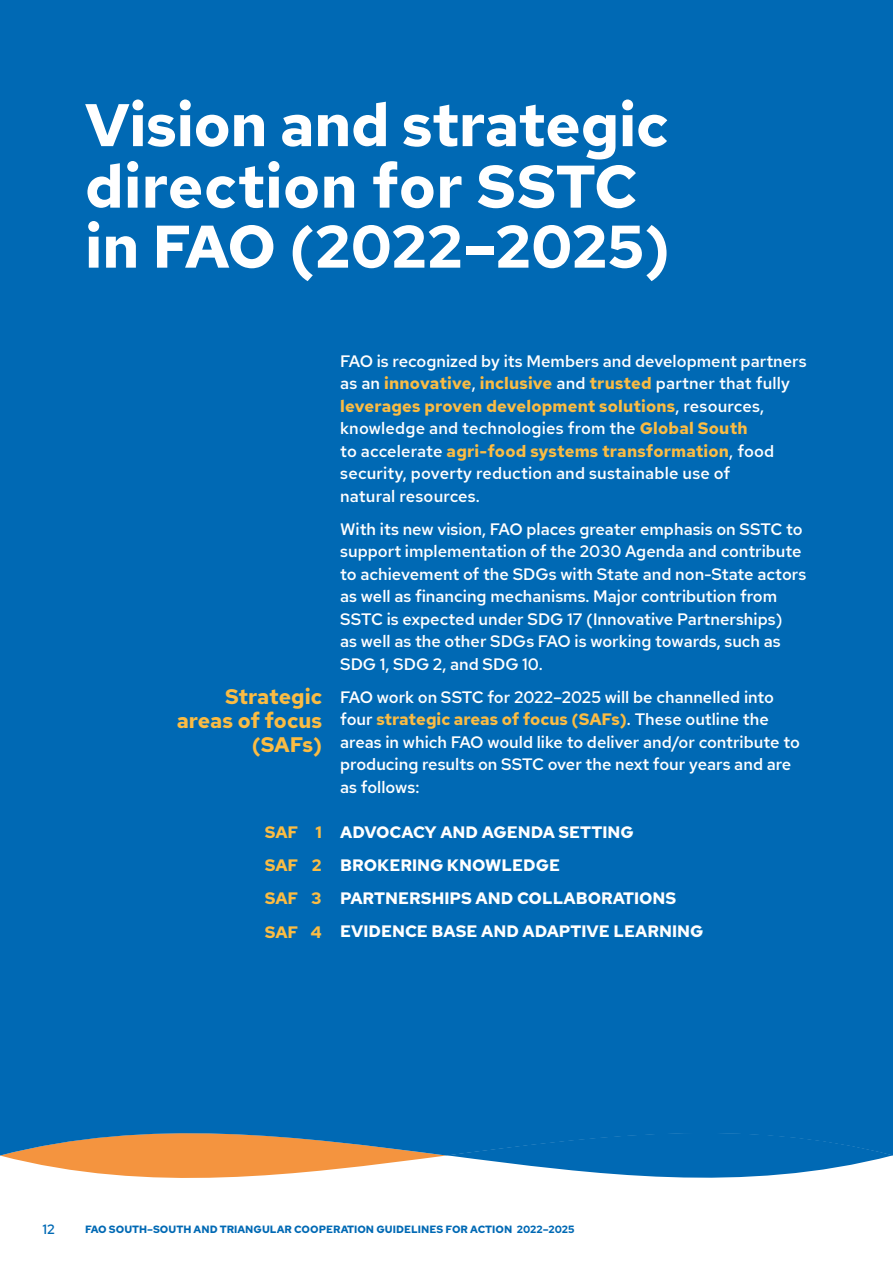
<style>
.page{position:relative;width:893px;height:1263px;background:#fff}
.page>*{position:absolute;margin:0;border:0;box-sizing:border-box;transform-origin:0 0}
.t1{font:700 60px/60.8px "Red Hat Text";letter-spacing:-.005em;color:#fff}
.t2{font:700 21px/24px "Red Hat Text";color:#fbbc43;text-align:right}
.t3{font:500 16.5px/22.5px "Red Hat Text";color:#fff}
.t4{font:700 16.5px/33.2px "Red Hat Text";color:#fff}
.t5{font:700 16.5px/33.2px "Red Hat Text";letter-spacing:-.005em;color:#fbbc43;text-align:justify}
.t6{font:500 13.5px "Red Hat Text";color:#0069b4}
.t7{font:700 10.5px "Red Hat Text";color:#0069b4}
.s1{font-weight:700;color:#fbbc43}
</style>
<div class="page">
<div style="left:0;top:0;width:893px;height:1044px;background:#0069b4"></div>
<svg style="left:0;top:1155px;width:892px;height:23px"></svg>
<div style="left:0;top:1044px;width:892px;height:111px;background:#0069b4"></div>
<img style="left:892px;top:1044px;width:1px;height:112px">
<h1 class="t1" style="left:85px;top:94px;width:587px">Vision and strategic direction for SSTC in FAO (2022–2025)</h1>
<p class="t2" style="left:177px;top:684px;width:147px">Strategic areas of focus (SAFs)</p>
<p class="t5" style="left:265px;top:816px;width:59px">SAF 1<br>SAF 2<br>SAF 3<br>SAF 4</p>
<p class="t3" style="left:340px;top:349px;width:468px">FAO is recognized by its Members and development partners as an <span class="s1">innovative</span>, <span class="s1">inclusive</span> and <span class="s1">trusted</span> partner that fully <span class="s1">leverages proven development solutions</span>, resources, knowledge and technologies from the <span class="s1">Global South<br></span>to accelerate <span class="s1">agri-food systems transformation</span>, food security, poverty reduction and sustainable use of<br>natural resources.</p>
<p class="t3" style="left:340px;top:517px;width:468px">With its new vision, FAO places greater emphasis on SSTC to support implementation of the 2030 Agenda and contribute to achievement of the SDGs with State and non-State actors as well as financing mechanisms. Major contribution from SSTC is expected under SDG 17 (Innovative Partnerships)<br>as well as the other SDGs FAO is working towards, such as SDG 1, SDG 2, and SDG 10.</p>
<p class="t3" style="left:340px;top:686px;width:461px">FAO work on SSTC for 2022–2025 will be channelled into four <span class="s1">strategic areas of focus (SAFs)</span>. These outline the areas in which FAO would like to deliver and/or contribute to producing results on SSTC over the next four years and are as follows:</p>
<p class="t4" style="left:340px;top:815px;width:365px">ADVOCACY AND AGENDA SETTING<br>BROKERING KNOWLEDGE<br>PARTNERSHIPS AND COLLABORATIONS<br>EVIDENCE BASE AND ADAPTIVE LEARNING</p>
<p class="t6" style="left:43px;top:1220px;width:14px">12</p>
<p class="t7" style="left:85px;top:1222px;width:491px">FAO SOUTH–SOUTH AND TRIANGULAR COOPERATION GUIDELINES FOR ACTION 2022–2025</p>
</div>
